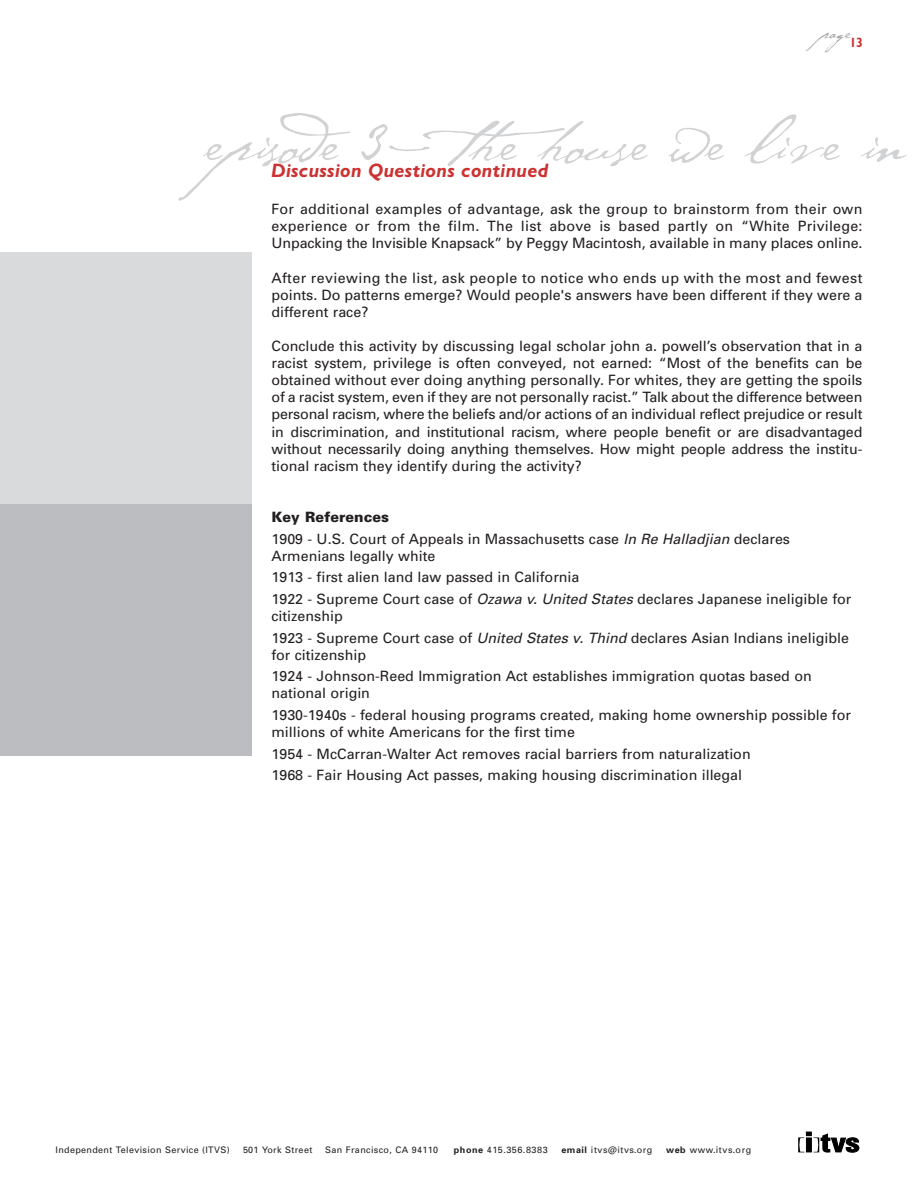
<style>
.page{position:relative;width:918px;height:1188px;background:#fff}
.page>*{position:absolute;margin:0;border:0;box-sizing:border-box;transform-origin:0 0}
.t1{font:67.5px "Cezanne";color:#d1d2d4}
.t2{font:21px "Cezanne";color:#9d9fa2}
.t3{font:italic 700 19.5px "Humanist 521 BT";letter-spacing:.025em;color:#cb3231}
.t4{font:14.25px/17.1px "Univers";color:#231f20}
.t5{font:9px "Univers";letter-spacing:.04em;color:#231f20}
.t6{font:9px "Univers";letter-spacing:.06em;color:#231f20}
.s1{font-weight:900}
.s2{font-style:italic}
.s3{font-weight:700}
</style>
<div class="page">
<svg style="left:798px;top:1132px;width:62px;height:21px"></svg>
<div style="left:0;top:504px;width:252px;height:252px;background:#bcbdc0"></div>
<div style="left:0;top:252px;width:252px;height:252px;background:#d9dadc"></div>
<h2 class="t2" style="left:820px;top:19px;width:44px">page<sub>13</sub></h2>
<h1 class="t1" style="left:204px;top:97px;width:703px">episode 3— the house we live in</h1>
<h3 class="t3" style="left:272px;top:163px;width:279px">Discussion Questions continued</h3>
<p class="t4" style="left:272px;top:202px;width:592px;text-align:justify">For additional examples of advantage, ask the group to brainstorm from their own experience or from the film. The list above is based partly on “White Privilege:<br>Unpacking the Invisible Knapsack” by Peggy Macintosh, available in many places online.</p>
<p class="t4" style="left:272px;top:270px;width:593px;text-align:justify">After reviewing the list, ask people to notice who ends up with the most and fewest points. Do patterns emerge? Would people's answers have been different if they were a different race?</p>
<p class="t4" style="left:272px;top:339px;width:593px;text-align:justify">Conclude this activity by discussing legal scholar john a. powell’s observation that in a racist system, privilege is often conveyed, not earned: “Most of the benefits can be obtained without ever doing anything personally. For whites, they are getting the spoils of a racist system, even if they are not personally racist.” Talk about the difference between personal racism, where the beliefs and/or actions of an individual reflect prejudice or result in discrimination, and institutional racism, where people benefit or are disadvantaged without necessarily doing anything themselves. How might people address the institu&shy;tional racism they identify during the activity?</p>
<p class="t4" style="left:272px;top:508px;width:520px;line-height:21.6px"><span class="s1">Key References<br></span>1909 - U.S. Court of Appeals in Massachusetts case <span class="s2">In Re Halladjian</span> declares</p>
<p class="t4" style="left:272px;top:546px;width:581px;line-height:21.6px">Armenians legally white<br>1913 - first alien land law passed in California<br>1922 - Supreme Court case of <span class="s2">Ozawa v. United States</span> declares Japanese ineligible for</p>
<p class="t4" style="left:272px;top:607px;width:579px;line-height:21.6px">citizenship<br>1923 - Supreme Court case of <span class="s2">United States v. Thind</span> declares Asian Indians ineligible</p>
<p class="t4" style="left:271px;top:645px;width:542px;line-height:21.6px">for citizenship<br>1924 - Johnson-Reed Immigration Act establishes immigration quotas based on</p>
<p class="t4" style="left:271px;top:684px;width:581px;line-height:21.6px">national origin<br>1930-1940s - federal housing programs created, making home ownership possible for</p>
<p class="t4" style="left:271px;top:723px;width:481px;line-height:21.6px">millions of white Americans for the first time<br>1954 - McCarran-Walter Act removes racial barriers from naturalization<br>1968 - Fair Housing Act passes, making housing discrimination illegal</p>
<p class="t5" style="left:56px;top:1146px;width:176px">Independent Television Service (ITVS)</p>
<p class="t5" style="left:243px;top:1146px;width:71px">501 York Street</p>
<p class="t5" style="left:325px;top:1146px;width:114px">San Francisco, CA 94110</p>
<p class="t6" style="left:454px;top:1146px;width:95px"><span class="s3">phone</span> 415.356.8383</p>
<p class="t6" style="left:561px;top:1146px;width:93px"><span class="s3">email</span> itvs@itvs.org</p>
<p class="t6" style="left:666px;top:1146px;width:86px"><span class="s3">web</span> www.itvs.org</p>
</div>
